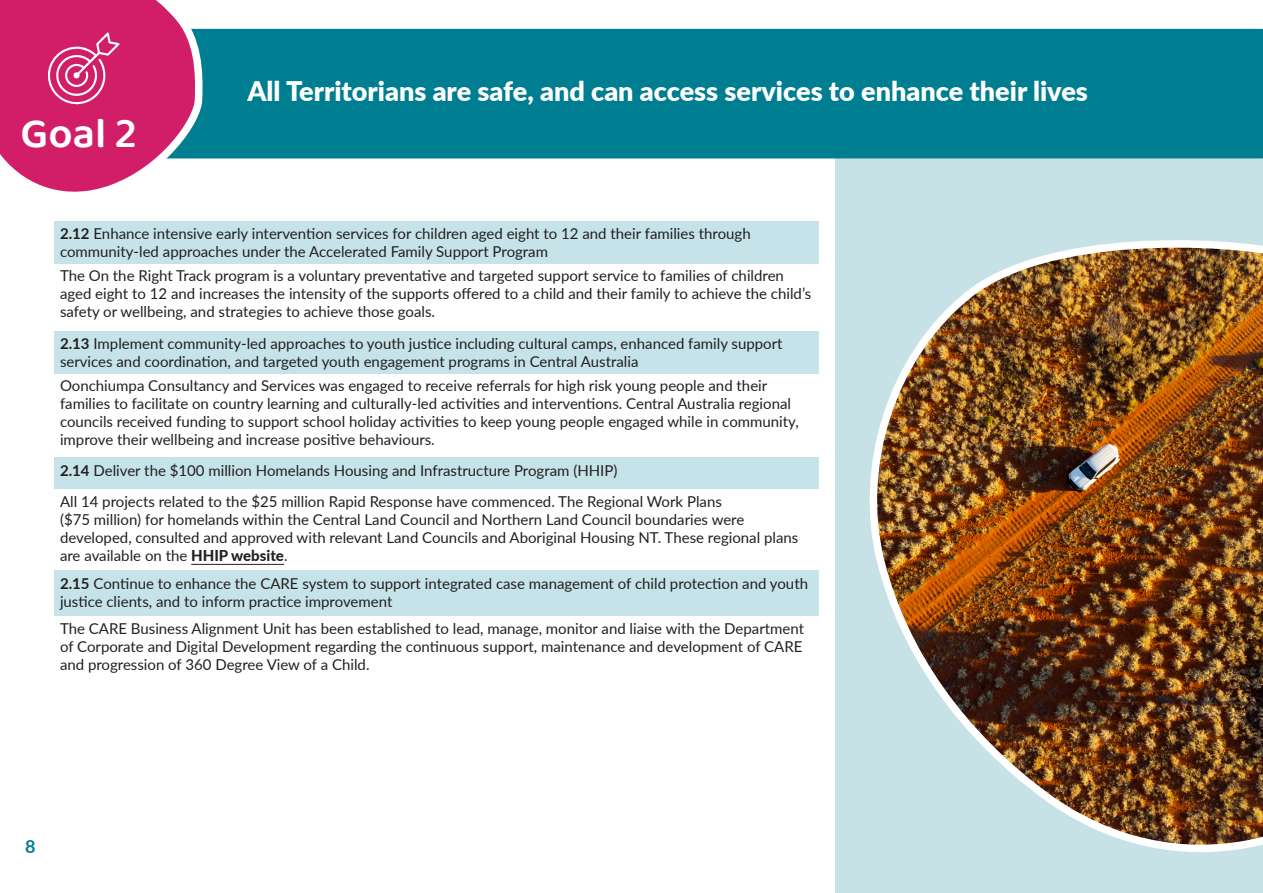
<style>
.page{position:relative;width:1263px;height:893px;background:#fff}
.page>*{position:absolute;margin:0;border:0;box-sizing:border-box;transform-origin:0 0}
.t1{font:42.75px "Baloo Bhaina 2";color:#fff}
.t2{font:900 27px "Lato";color:#fff}
.t3{font:700 18px "Lato";color:#007e91}
.t4{font:15px/18px "Lato";color:#231f20}
.s1{font-weight:700}
.s2{font-weight:800}
</style>
<div class="page">
<div style="left:835px;top:65px;width:428px;height:828px;background:#c7e2e7"></div>
<div style="left:208px;top:29px;width:1055px;height:129px;background:#007e91"></div>
<svg style="left:0;top:0;width:208px;height:192px"></svg>
<div style="left:54px;top:221px;width:765px;height:42px;background:#c5e3e8"></div>
<div style="left:54px;top:331px;width:765px;height:42px;background:#c5e3e8"></div>
<div style="left:54px;top:457px;width:765px;height:32px;background:#c5e3e8"></div>
<div style="left:54px;top:570px;width:765px;height:46px;background:#c5e3e8"></div>
<hr style="left:191px;top:564px;width:93px;height:1px;background:#231f20">
<img style="left:869px;top:240px;width:394px;height:612px">
<p class="t1" style="left:21px;top:107px;width:118px">Goal 2</p>
<p class="t2" style="left:247px;top:71px;width:842px">All Territorians are safe, and can access services to enhance their lives</p>
<p class="t4" style="left:60px;top:224px;width:692px"><span class="s1">2.12</span> Enhance intensive early intervention services for children aged eight to 12 and their families through community-led approaches under the Accelerated Family Support Program</p>
<p class="t4" style="left:60px;top:266px;width:753px">The On the Right Track program is a voluntary preventative and targeted support service to families of children aged eight to 12 and increases the intensity of the supports offered to a child and their family to achieve the child’s safety or wellbeing, and strategies to achieve those goals.</p>
<p class="t4" style="left:60px;top:334px;width:724px"><span class="s1">2.13</span> Implement community-led approaches to youth justice including cultural camps, enhanced family support services and coordination, and targeted youth engagement programs in Central Australia</p>
<p class="t4" style="left:60px;top:376px;width:740px">Oonchiumpa Consultancy and Services was engaged to receive referrals for high risk young people and their families to facilitate on country learning and culturally-led activities and interventions. Central Australia regional councils received funding to support school holiday activities to keep young people engaged while in community, improve their wellbeing and increase positive behaviours.</p>
<p class="t4" style="left:60px;top:460px;width:559px"><span class="s1">2.14</span> Deliver the $100 million Homelands Housing and Infrastructure Program (HHIP)</p>
<p class="t4" style="left:60px;top:492px;width:740px">All 14 projects related to the $25 million Rapid Response have commenced. The Regional Work Plans<br>($75 million) for homelands within the Central Land Council and Northern Land Council boundaries were developed, consulted and approved with relevant Land Councils and Aboriginal Housing NT. These regional plans are available on the <span class="s2">HHIP website</span>.</p>
<p class="t4" style="left:60px;top:573px;width:749px"><span class="s1">2.15</span> Continue to enhance the CARE system to support integrated case management of child protection and youth justice clients, and to inform practice improvement</p>
<p class="t4" style="left:60px;top:619px;width:745px;text-align:justify">The CARE Business Alignment Unit has been established to lead, manage, monitor and liaise with the Department of Corporate and Digital Development regarding the continuous support, maintenance and development of CARE and progression of 360 Degree View of a Child.</p>
<p class="t3" style="left:25px;top:834px;width:12px">8</p>
</div>
